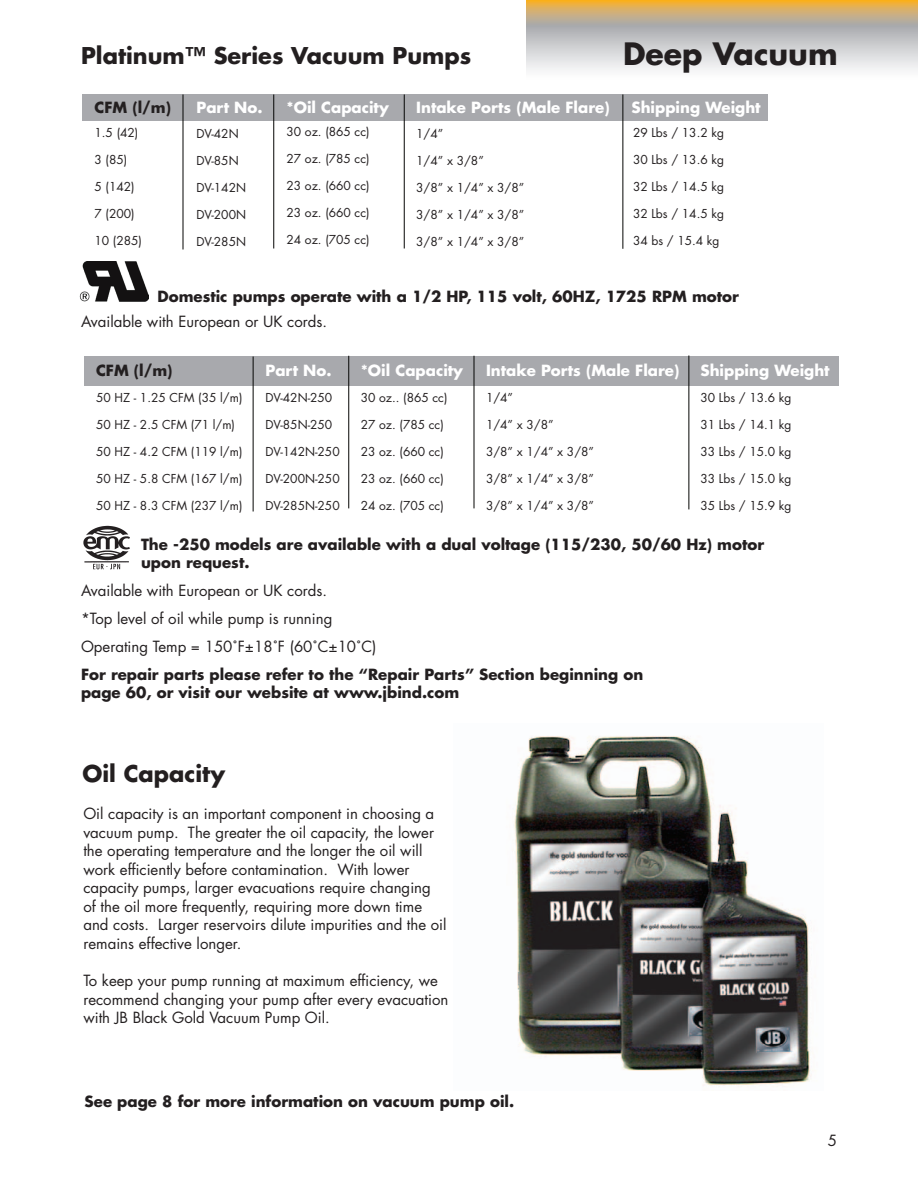
<style>
.page{position:relative;width:918px;height:1188px;background:#fff}
.page>*{position:absolute;margin:0;border:0;box-sizing:border-box;transform-origin:0 0}
.t1{font:700 30px "Futura";color:#231f20}
.t2{font:700 22.5px "Futura";color:#231f20}
.t3{font:15px/18.6px "Futura";color:#231f20}
.t4{font:700 15px/18.6px "Futura";color:#231f20}
.t5{font:700 15px "Futura";color:#fff}
.t6{font:12px "Futura";color:#231f20}
</style>
<div class="page">
<svg style="left:526px;top:0;width:392px;height:70px;background:#cfc3af"></svg>
<div style="left:84px;top:356px;width:754px;height:30px;background:#a8a9ad"></div>
<img style="left:79px;top:261px;width:70px;height:41px">
<img style="left:83px;top:525px;width:47px;height:45px">
<hr style="left:348px;top:356px;width:1px;height:152px;background:#040503">
<hr style="left:474px;top:356px;width:1px;height:152px;background:#040503">
<hr style="left:253px;top:357px;width:1px;height:154px;background:#040503">
<hr style="left:688px;top:356px;width:1px;height:153px;background:#040503">
<div style="left:82px;top:94px;width:686px;height:28px;background:#a8a9ad"></div>
<hr style="left:273px;top:94px;width:1px;height:154px;background:#040503">
<hr style="left:404px;top:94px;width:1px;height:154px;background:#040503">
<hr style="left:183px;top:94px;width:1px;height:155px;background:#040503">
<hr style="left:623px;top:94px;width:1px;height:155px;background:#040503">
<img style="left:512px;top:736px;width:300px;height:350px">
<h2 class="t2" style="left:81px;top:40px;width:392px">Platinum™ Series Vacuum Pumps</h2>
<h1 class="t1" style="left:623px;top:32px;width:216px">Deep Vacuum</h1>
<p class="t4" style="left:95px;top:97px;width:78px">CFM (l/m)</p>
<p class="t5" style="left:416px;top:96px;width:195px">Intake Ports (Male Flare)</p>
<p class="t6" style="left:95px;top:124px;width:45px">1 .5 (42)</p>
<p class="t6" style="left:95px;top:151px;width:34px">3 (85)</p>
<p class="t6" style="left:95px;top:178px;width:42px">5 (1 42)</p>
<p class="t6" style="left:95px;top:205px;width:42px">7 (200)</p>
<p class="t6" style="left:95px;top:232px;width:49px">1 0 (285)</p>
<p class="t5" style="left:287px;top:96px;width:104px">*Oil Capacity</p>
<p class="t6" style="left:287px;top:123px;width:85px">30 oz. (865 cc)</p>
<p class="t6" style="left:287px;top:150px;width:85px">27 oz. (785 cc)</p>
<p class="t6" style="left:287px;top:177px;width:85px">23 oz. (660 cc)</p>
<p class="t6" style="left:287px;top:204px;width:85px">23 oz. (660 cc)</p>
<p class="t6" style="left:287px;top:231px;width:85px">24 oz. (705 cc)</p>
<p class="t5" style="left:197px;top:96px;width:68px">Part No.</p>
<p class="t6" style="left:197px;top:125px;width:44px">DV-42N</p>
<p class="t6" style="left:197px;top:152px;width:44px">DV-85N</p>
<p class="t6" style="left:197px;top:179px;width:51px">DV-1 42N</p>
<p class="t6" style="left:197px;top:206px;width:51px">DV-200N</p>
<p class="t6" style="left:197px;top:233px;width:51px">DV-285N</p>
<p class="t6" style="left:416px;top:125px;width:29px">1 /4”</p>
<p class="t6" style="left:416px;top:152px;width:69px">1 /4” x 3/8”</p>
<p class="t6" style="left:416px;top:179px;width:110px">3/8” x 1 /4” x 3/8”</p>
<p class="t6" style="left:416px;top:206px;width:110px">3/8” x 1 /4” x 3/8”</p>
<p class="t6" style="left:416px;top:233px;width:110px">3/8” x 1 /4” x 3/8”</p>
<p class="t5" style="left:632px;top:96px;width:131px">Shipping Weight</p>
<p class="t6" style="left:633px;top:124px;width:93px">29 Lbs / 1 3.2 kg</p>
<p class="t6" style="left:633px;top:151px;width:93px">30 Lbs / 1 3.6 kg</p>
<p class="t6" style="left:633px;top:178px;width:93px">32 Lbs / 1 4.5 kg</p>
<p class="t6" style="left:633px;top:205px;width:93px">32 Lbs / 1 4.5 kg</p>
<p class="t6" style="left:633px;top:232px;width:88px">34 bs / 1 5.4 kg</p>
<p class="t4" style="left:158px;top:286px;width:583px">Domestic pumps operate with a 1/2 HP, 115 volt, 60HZ, 1725 RPM motor</p>
<p class="t3" style="left:81px;top:312px;width:248px">Available with European or UK cords.</p>
<p class="t4" style="left:96px;top:361px;width:78px">CFM (l/m)</p>
<p class="t5" style="left:486px;top:360px;width:195px">Intake Ports (Male Flare)</p>
<p class="t6" style="left:96px;top:389px;width:148px">50 HZ - 1 .25 CFM (35 l/m)</p>
<p class="t6" style="left:96px;top:416px;width:141px">50 HZ - 2.5 CFM (71 l/m)</p>
<p class="t6" style="left:96px;top:443px;width:148px">50 HZ - 4.2 CFM (11 9 l/m)</p>
<p class="t6" style="left:96px;top:470px;width:148px">50 HZ - 5.8 CFM (1 67 l/m)</p>
<p class="t6" style="left:96px;top:497px;width:148px">50 HZ - 8.3 CFM (237 l/m)</p>
<p class="t5" style="left:361px;top:360px;width:104px">*Oil Capacity</p>
<p class="t6" style="left:361px;top:389px;width:88px">30 oz.. (865 cc)</p>
<p class="t6" style="left:361px;top:416px;width:85px">27 oz. (785 cc)</p>
<p class="t6" style="left:361px;top:443px;width:85px">23 oz. (660 cc)</p>
<p class="t6" style="left:361px;top:470px;width:85px">23 oz. (660 cc)</p>
<p class="t6" style="left:361px;top:497px;width:85px">24 oz. (705 cc)</p>
<p class="t5" style="left:266px;top:360px;width:68px">Part No.</p>
<p class="t6" style="left:266px;top:389px;width:68px">DV-42N-250</p>
<p class="t6" style="left:266px;top:416px;width:68px">DV-85N-250</p>
<p class="t6" style="left:266px;top:443px;width:76px">DV-1 42N-250</p>
<p class="t6" style="left:266px;top:470px;width:76px">DV-200N-250</p>
<p class="t6" style="left:266px;top:497px;width:76px">DV-285N-250</p>
<p class="t6" style="left:486px;top:389px;width:29px">1 /4”</p>
<p class="t6" style="left:486px;top:416px;width:69px">1 /4” x 3/8”</p>
<p class="t6" style="left:486px;top:443px;width:110px">3/8” x 1 /4” x 3/8”</p>
<p class="t6" style="left:486px;top:470px;width:110px">3/8” x 1 /4” x 3/8”</p>
<p class="t6" style="left:486px;top:497px;width:110px">3/8” x 1 /4” x 3/8”</p>
<p class="t5" style="left:700px;top:360px;width:131px">Shipping Weight</p>
<p class="t6" style="left:700px;top:389px;width:93px">30 Lbs / 1 3.6 kg</p>
<p class="t6" style="left:700px;top:416px;width:93px">31 Lbs / 1 4.1 kg</p>
<p class="t6" style="left:700px;top:443px;width:93px">33 Lbs / 1 5.0 kg</p>
<p class="t6" style="left:700px;top:470px;width:93px">33 Lbs / 1 5.0 kg</p>
<p class="t6" style="left:700px;top:497px;width:93px">35 Lbs / 1 5.9 kg</p>
<p class="t4" style="left:141px;top:534px;width:625px">The -250 models are available with a dual voltage (115/230, 50/60 Hz) motor upon request.</p>
<p class="t3" style="left:81px;top:581px;width:248px">Available with European or UK cords.</p>
<p class="t3" style="left:81px;top:604px;width:297px;line-height:27.9px">*Top level of oil while pump is running<br>Operating Temp = 1 50˚F±1 8˚F (60˚C±1 0˚C)</p>
<p class="t4" style="left:81px;top:664px;width:564px">For repair parts please refer to the “Repair Parts” Section beginning on page 60, or visit our website at www.jbind.com</p>
<h2 class="t2" style="left:82px;top:758px;width:144px">Oil Capacity</h2>
<p class="t3" style="left:83px;top:804px;width:365px">Oil capacity is an important component in choosing a vacuum pump. The greater the oil capacity, the lower the operating temperature and the longer the oil will work efficiently before contamination. With lower capacity pumps, larger evacuations require changing of the oil more frequently, requiring more down time and costs. Larger reservoirs dilute impurities and the oil remains effective longer.</p>
<p class="t3" style="left:83px;top:971px;width:367px">To keep your pump running at maximum efficiency, we recommend changing your pump after every evacuation with JB Black Gold Vacuum Pump Oil.</p>
<p class="t4" style="left:85px;top:1092px;width:431px">See page 8 for more information on vacuum pump oil.</p>
</div>
